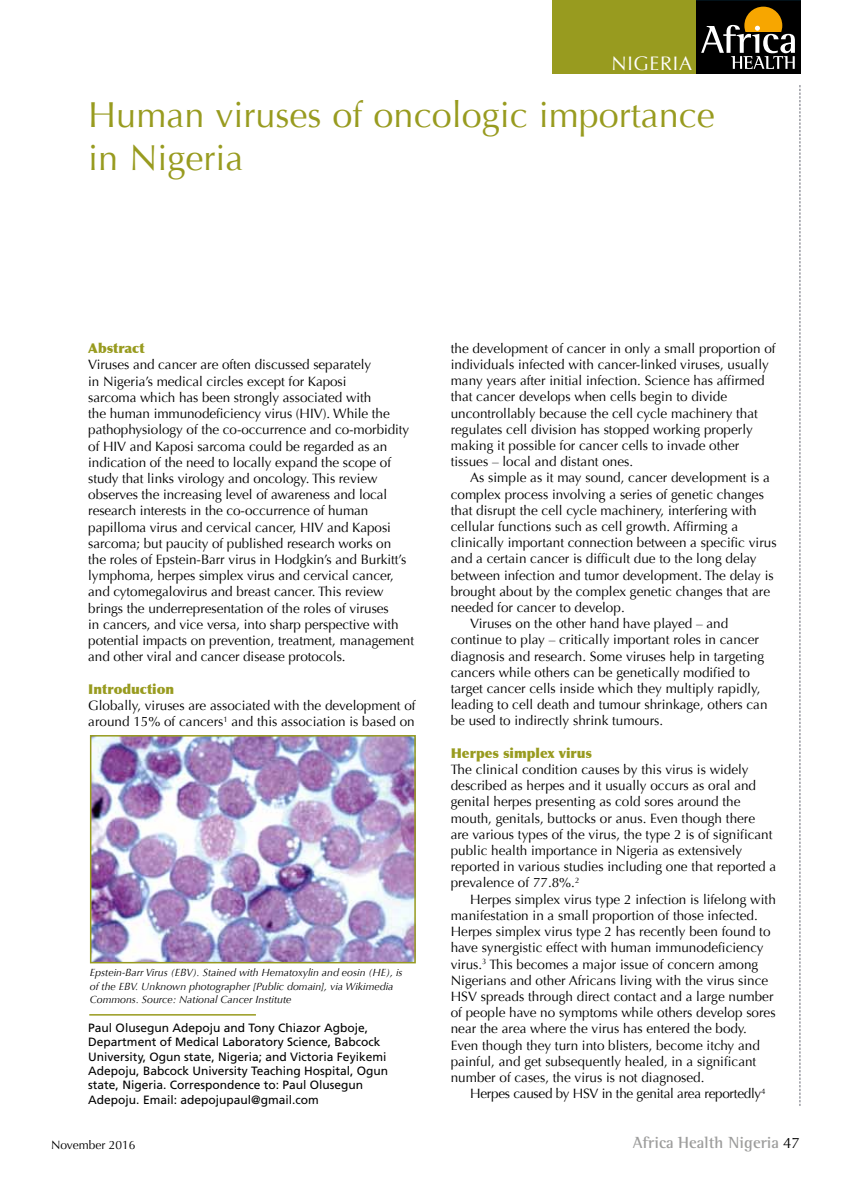
<style>
.page{position:relative;width:851px;height:1191px;background:#fff}
.page>*{position:absolute;margin:0;border:0;box-sizing:border-box;transform-origin:0 0}
.t1{font:36px/43.2px "Optima";color:#989b1f}
.t2{font:19.5px "Optima";letter-spacing:.04em;color:#fff}
.t3{font:700 16.5px "Rotis Semi Serif";color:#9d9d9c}
.t4{font:13.5px/16.2px "Optima";color:#000}
.t5{font:13.5px "Optima";letter-spacing:-.02em;color:#000}
.t6{font:900 13.5px "Optima";color:#989b1f}
.t7{font:12px/14.4px "Frutiger LT Std";color:#000}
.t8{font:12px "Optima";color:#000}
.t9{font:italic 10.5px/13.5px "Optima";color:#000}
.s1{font-family:"Optima";font-weight:400;font-size:15px;color:#000}
</style>
<div class="page">
<div style="left:552px;top:0;width:144px;height:73px;background:#989b1f"></div>
<div style="left:696px;top:1px;width:104px;height:72px;background:#000"></div>
<div style="left:744px;top:7px;width:38px;height:38px;background:#f7a600;border-radius:50%"></div>
<svg style="left:701px;top:22px;width:93px;height:47px"></svg>
<svg style="left:799px;top:85px;width:1px;height:1021px"></svg>
<hr style="left:89px;top:1014px;width:167px;height:1px;background:#989b1f">
<img style="left:93px;top:738px;width:320px;height:222px">
<div style="left:90px;top:735px;width:326px;height:228px;border:2px solid #989b1f"></div>
<h2 class="t2" style="left:611px;top:52px;width:82px">n igeria</h2>
<h1 class="t1" style="left:88px;top:93px;width:628px">Human viruses of oncologic importance in Nigeria</h1>
<p class="t6" style="left:88px;top:340px;width:58px">Abstract</p>
<p class="t4" style="left:88px;top:357px;width:327px">Viruses and cancer are often discussed separately<br>in Nigeria’s medical circles except for Kaposi<br>sarcoma which has been strongly associated with<br>the human immunodeficiency virus (HIV). While the pathophysiology of the co-occurrence and co-morbidity of HIV and Kaposi sarcoma could be regarded as an indication of the need to locally expand the scope of study that links virology and oncology. This review observes the increasing level of awareness and local research interests in the co-occurrence of human papilloma virus and cervical cancer, HIV and Kaposi sarcoma; but paucity of published research works on<br>the roles of Epstein-Barr virus in Hodgkin’s and Burkitt’s lymphoma, herpes simplex virus and cervical cancer, and cytomegalovirus and breast cancer. This review brings the underrepresentation of the roles of viruses<br>in cancers, and vice versa, into sharp perspective with potential impacts on prevention, treatment, management and other viral and cancer disease protocols.</p>
<p class="t6" style="left:88px;top:680px;width:87px">Introduction</p>
<p class="t4" style="left:88px;top:697px;width:329px">Globally, viruses are associated with the development of around 15% of cancers<sup>1</sup> and this association is based on</p>
<p class="t9" style="left:90px;top:965px;width:314px">Epstein-Barr Virus (EBV). Stained with Hematoxylin and eosin (HE), is of the EBV. Unknown photographer [Public domain], via Wikimedia<br>Commons. Source: National Cancer Institute</p>
<p class="t7" style="left:88px;top:1020px;width:301px">Paul Olusegun Adepoju and Tony Chiazor Agboje, Department of Medical Laboratory Science, Babcock University, Ogun state, Nigeria; and Victoria Feyikemi Adepoju, Babcock University Teaching Hospital, Ogun state, Nigeria. Correspondence to: Paul Olusegun Adepoju. Email: adepojupaul@gmail.com</p>
<p class="t8" style="left:51px;top:1137px;width:86px">November 2016</p>
<p class="t4" style="left:450px;top:340px;width:326px">the development of cancer in only a small proportion of individuals infected with cancer-linked viruses, usually many years after initial infection. Science has affirmed that cancer develops when cells begin to divide uncontrollably because the cell cycle machinery that regulates cell division has stopped working properly making it possible for cancer cells to invade other tissues – local and distant ones.</p>
<p class="t4" style="left:470px;top:470px;width:301px">As simple as it may sound, cancer development is a</p>
<p class="t4" style="left:450px;top:486px;width:314px">complex process involving a series of genetic changes</p>
<p class="t4" style="left:450px;top:502px;width:307px">that disrupt the cell cycle machinery, interfering with</p>
<p class="t4" style="left:450px;top:518px;width:289px">cellular functions such as cell growth. Affirming a</p>
<p class="t4" style="left:450px;top:534px;width:327px">clinically important connection between a specific virus</p>
<p class="t4" style="left:450px;top:551px;width:307px">and a certain cancer is difficult due to the long delay</p>
<p class="t4" style="left:450px;top:567px;width:324px">between infection and tumor development. The delay is</p>
<p class="t4" style="left:450px;top:583px;width:321px">brought about by the complex genetic changes that are</p>
<p class="t4" style="left:450px;top:599px;width:175px">needed for cancer to develop.</p>
<p class="t4" style="left:470px;top:615px;width:259px">Viruses on the other hand have played – and</p>
<p class="t4" style="left:450px;top:632px;width:309px">continue to play – critically important roles in cancer</p>
<p class="t4" style="left:450px;top:648px;width:315px">diagnosis and research. Some viruses help in targeting</p>
<p class="t4" style="left:450px;top:664px;width:301px">cancers while others can be genetically modified to</p>
<p class="t4" style="left:450px;top:680px;width:311px">target cancer cells inside which they multiply rapidly,</p>
<p class="t4" style="left:450px;top:696px;width:318px">leading to cell death and tumour shrinkage, others can</p>
<p class="t4" style="left:450px;top:713px;width:214px">be used to indirectly shrink tumours.</p>
<p class="t6" style="left:450px;top:745px;width:143px">Herpes simplex virus</p>
<p class="t4" style="left:450px;top:761px;width:327px">The clinical condition causes by this virus is widely described as herpes and it usually occurs as oral and genital herpes presenting as cold sores around the mouth, genitals, buttocks or anus. Even though there are various types of the virus, the type 2 is of significant public health importance in Nigeria as extensively reported in various studies including one that reported a prevalence of 77.8%.<sup>2</sup></p>
<p class="t4" style="left:450px;top:891px;width:326px;text-indent:19px">Herpes simplex virus type 2 infection is lifelong with manifestation in a small proportion of those infected.<br>Herpes simplex virus type 2 has recently been found to have synergistic effect with human immunodeficiency virus.<sup>3</sup> This becomes a major issue of concern among Nigerians and other Africans living with the virus since HSV spreads through direct contact and a large number of people have no symptoms while others develop sores near the area where the virus has entered the body.<br>Even though they turn into blisters, become itchy and painful, and get subsequently healed, in a significant number of cases, the virus is not diagnosed.</p>
<p class="t5" style="left:470px;top:1085px;width:296px">Herpes caused by HSV in the genital area reportedly<sup>4</sup></p>
<p class="t3" style="left:632px;top:1133px;width:169px">Africa Health Nigeria <span class="s1">47</span></p>
</div>
